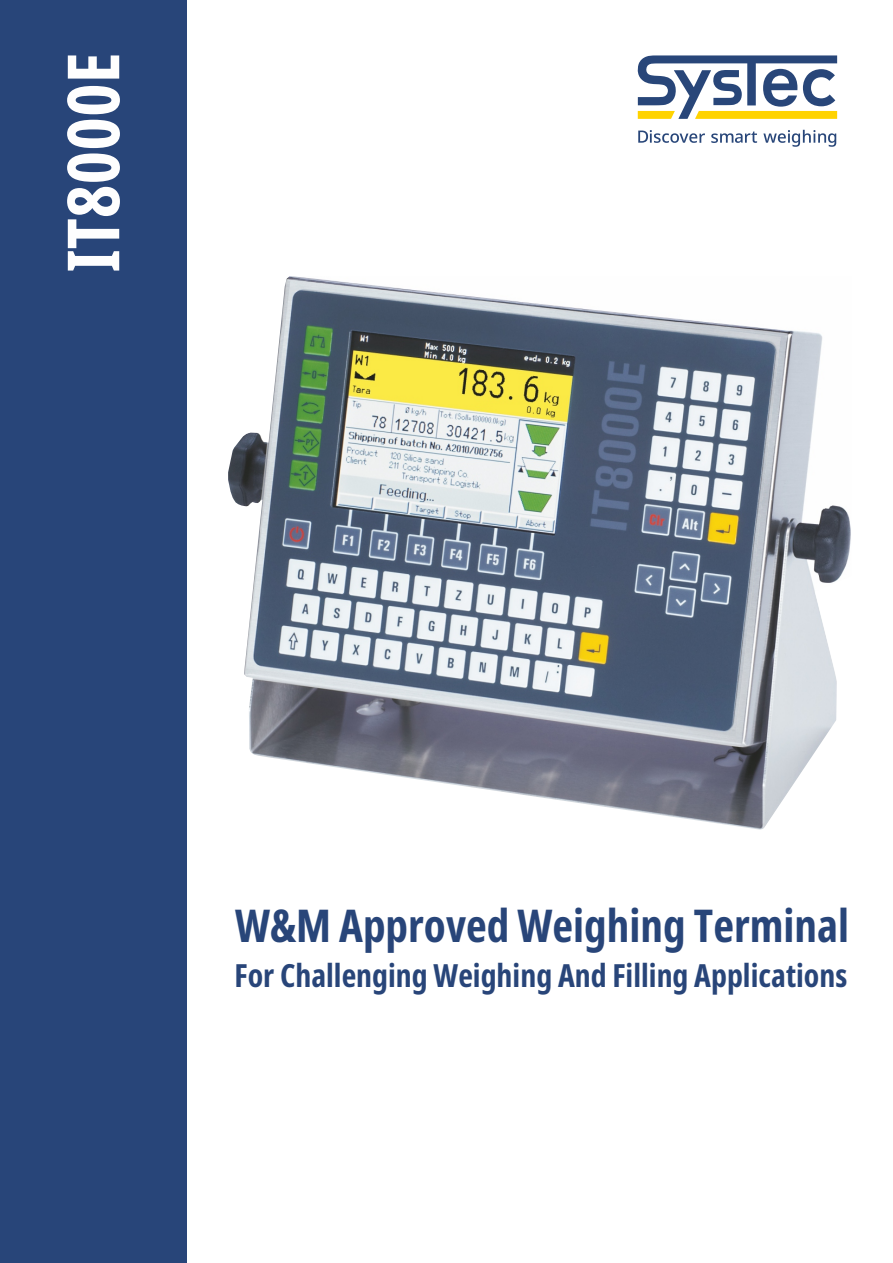
<style>
.page{position:relative;width:893px;height:1263px;background:#fff}
.page>*{position:absolute;margin:0;border:0;box-sizing:border-box;transform-origin:0 0}
.t1{font:700 extra-condensed 72px "Noto Sans";color:#fefefe}
.t2{font:700 extra-condensed 45.3px "Noto Sans";color:#284579}
.t3{font:700 extra-condensed 31.95px "Noto Sans";color:#284579}
</style>
<div class="page">
<div style="left:0;top:0;width:187px;height:1263px;background:#284579"></div>
<img style="left:228px;top:276px;width:623px;height:554px">
<img style="left:246px;top:280px;width:534px;height:456px">
<svg style="left:638px;top:130px;width:67px;height:13px"></svg>
<svg style="left:711px;top:131px;width:46px;height:12px"></svg>
<svg style="left:763px;top:130px;width:73px;height:17px"></svg>
<svg style="left:637px;top:55px;width:200px;height:64px"></svg>
<img style="left:328px;top:327px;width:250px;height:211px">
<h1 class="t1" style="left:42px;top:273px;width:222px;rotate:-90deg">IT8000E</h1>
<h2 class="t2" style="left:235px;top:894px;width:616px">W&amp;M Approved Weighing Terminal</h2>
<p class="t3" style="left:235px;top:952px;width:614px">For Challenging Weighing And Filling Applications</p>
</div>
